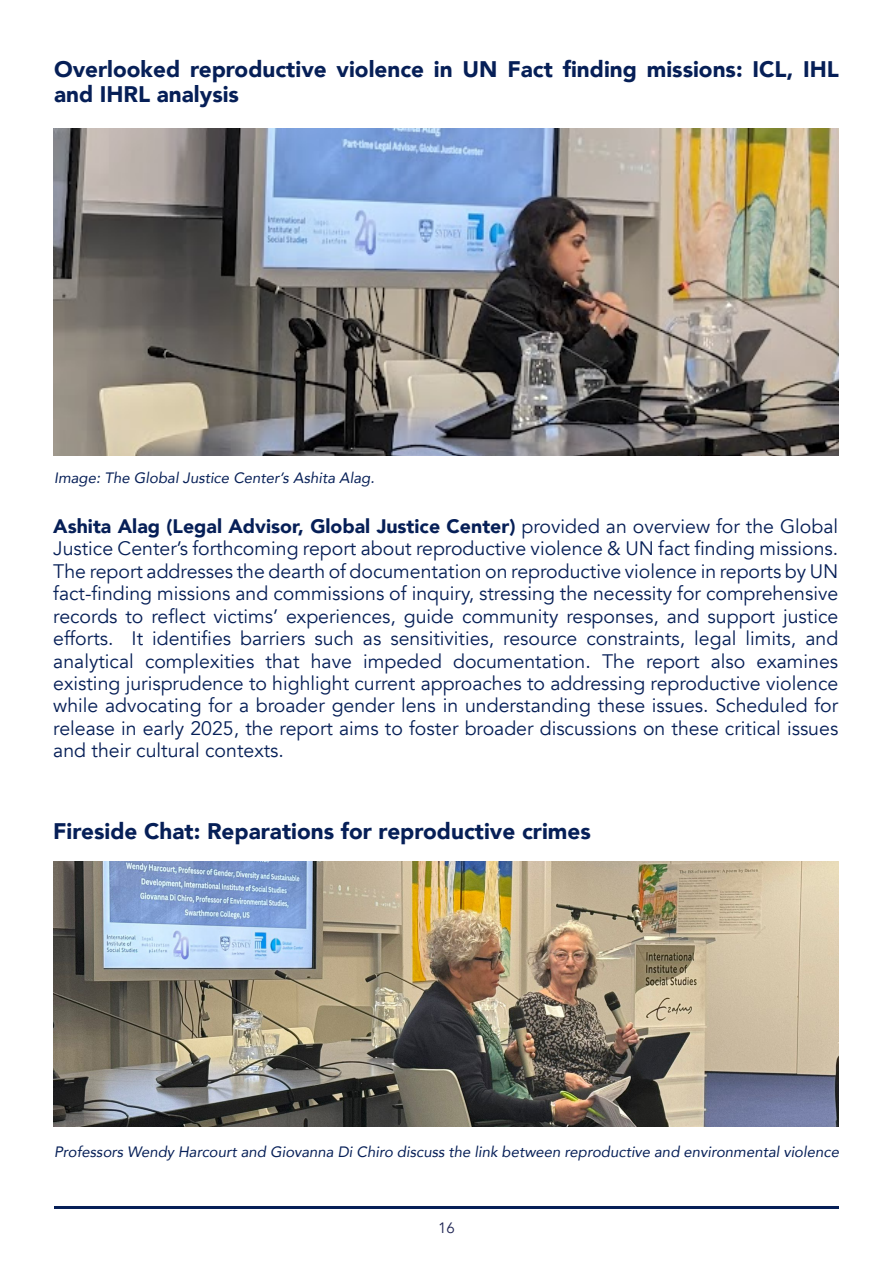
<style>
.page{position:relative;width:893px;height:1263px;background:#fff}
.page>*{position:absolute;margin:0;border:0;box-sizing:border-box;transform-origin:0 0}
.t1{font:900 22.5px/25.8px "Avenir";color:#061f57}
.t2{font:19.5px/22.4px "Avenir";color:#061f57;text-align:justify}
.t3{font:italic 15px "Avenir";color:#061f57}
.t4{font:15px "Avenir";color:#1f2554}
.s1{font-weight:900}
</style>
<div class="page">
<hr style="left:54px;top:1206px;width:785px;height:3px;background:#061f57">
<img style="left:53px;top:128px;width:786px;height:327px">
<img style="left:54px;top:862px;width:785px;height:264px">
<p class="t1" style="left:54px;top:55px;width:786px">Overlooked reproductive violence in UN Fact finding missions: ICL, IHL and IHRL analysis</p>
<p class="t3" style="left:54px;top:469px;width:322px">Image: The Global Justice Center’s Ashita Alag.</p>
<p class="t2" style="left:53px;top:515px;width:787px"><span class="s1">Ashita Alag (Legal Advisor, Global Justice Center)</span> provided an overview for the Global Justice Center’s forthcoming report about reproductive violence &amp; UN fact finding missions.<br>The report addresses the dearth of documentation on reproductive violence in reports by UN fact-finding missions and commissions of inquiry, stressing the necessity for comprehensive records to reflect victims’ experiences, guide community responses, and support justice efforts. It identifies barriers such as sensitivities, resource constraints, legal limits, and analytical complexities that have impeded documentation. The report also examines existing jurisprudence to highlight current approaches to addressing reproductive violence while advocating for a broader gender lens in understanding these issues. Scheduled for release in early 2025, the report aims to foster broader discussions on these critical issues and their cultural contexts.</p>
<p class="t1" style="left:53px;top:818px;width:539px">Fireside Chat: Reparations for reproductive crimes</p>
<p class="t3" style="left:54px;top:1142px;width:786px">Professors Wendy Harcourt and Giovanna Di Chiro discuss the link between reproductive and environmental violence</p>
<p class="t4" style="left:438px;top:1218px;width:18px">16</p>
</div>
